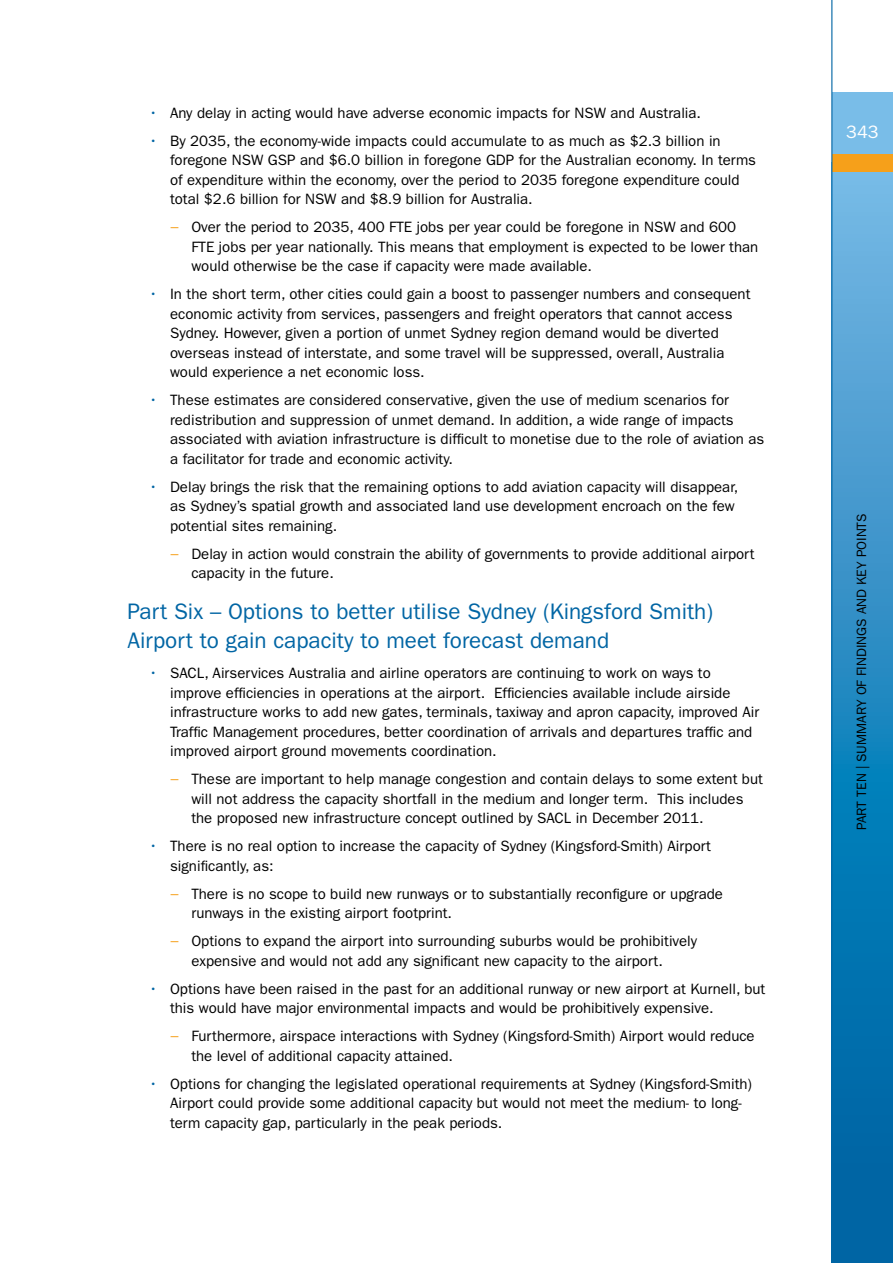
<style>
.page{position:relative;width:893px;height:1263px;background:#fff}
.page>*{position:absolute;margin:0;border:0;box-sizing:border-box;transform-origin:0 0}
.t1{font:22.5px/28.5px "Franklin Gothic";color:#0065a4}
.t2{font:18px "Franklin Gothic";color:#fff}
.t3{font:15px/19.5px "Franklin Gothic";color:#000}
.t4{font:13.5px "Franklin Gothic";color:#000}
.s1{color:#0065a4}
.s2{color:#f6a01a}
</style>
<div class="page">
<svg style="left:832px;top:164px;width:61px;height:1099px;background:#2788c0"></svg>
<div style="left:832px;top:92px;width:61px;height:72px;background:#79bde8"></div>
<div style="left:833px;top:154px;width:60px;height:18px;background:#f6a01a"></div>
<hr style="left:831px;top:0;width:1px;height:1263px;background:#0065a4">
<p class="t3" style="left:149px;top:103px;width:554px"><span class="s1">•</span> Any delay in acting would have adverse economic impacts for NSW and Australia.</p>
<p class="t3" style="left:170px;top:131px;width:587px;text-indent:-21px"><span class="s1">•</span> By 2035, the economy-wide impacts could accumulate to as much as $2.3 billion in foregone NSW GSP and $6.0 billion in foregone GDP for the Australian economy. In terms of expenditure within the economy, over the period to 2035 foregone expenditure could total $2.6 billion for NSW and $8.9 billion for Australia.</p>
<p class="t3" style="left:191px;top:217px;width:569px;text-indent:-21px"><span class="s2">−</span> Over the period to 2035, 400 FTE jobs per year could be foregone in NSW and 600<br>FTE jobs per year nationally. This means that employment is expected to be lower than would otherwise be the case if capacity were made available.</p>
<p class="t3" style="left:170px;top:284px;width:582px;text-indent:-21px"><span class="s1">•</span> In the short term, other cities could gain a boost to passenger numbers and consequent economic activity from services, passengers and freight operators that cannot access Sydney. However, given a portion of unmet Sydney region demand would be diverted overseas instead of interstate, and some travel will be suppressed, overall, Australia would experience a net economic loss.</p>
<p class="t3" style="left:170px;top:390px;width:596px;text-indent:-21px"><span class="s1">•</span> These estimates are considered conservative, given the use of medium scenarios for redistribution and suppression of unmet demand. In addition, a wide range of impacts associated with aviation infrastructure is difficult to monetise due to the role of aviation as a facilitator for trade and economic activity.</p>
<p class="t3" style="left:170px;top:477px;width:570px;text-indent:-21px"><span class="s1">•</span> Delay brings the risk that the remaining options to add aviation capacity will disappear, as Sydney’s spatial growth and associated land use development encroach on the few potential sites remaining.</p>
<p class="t3" style="left:191px;top:544px;width:565px;text-indent:-21px"><span class="s2">−</span> Delay in action would constrain the ability of governments to provide additional airport capacity in the future.</p>
<h2 class="t1" style="left:128px;top:598px;width:587px">Part Six – Options to better utilise Sydney (Kingsford Smith)<br>Airport to gain capacity to meet forecast demand</h2>
<p class="t3" style="left:170px;top:663px;width:591px;text-indent:-21px"><span class="s1">•</span> SACL, Airservices Australia and airline operators are continuing to work on ways to improve efficiencies in operations at the airport. Efficiencies available include airside infrastructure works to add new gates, terminals, taxiway and apron capacity, improved Air Traffic Management procedures, better coordination of arrivals and departures traffic and improved airport ground movements coordination.</p>
<p class="t3" style="left:191px;top:769px;width:573px;text-indent:-21px"><span class="s2">−</span> These are important to help manage congestion and contain delays to some extent but will not address the capacity shortfall in the medium and longer term. This includes the proposed new infrastructure concept outlined by SACL in December 2011.</p>
<p class="t3" style="left:170px;top:836px;width:542px;text-indent:-21px"><span class="s1">•</span> There is no real option to increase the capacity of Sydney (Kingsford-Smith) Airport significantly, as:</p>
<p class="t3" style="left:191px;top:884px;width:533px;text-indent:-21px"><span class="s2">−</span> There is no scope to build new runways or to substantially reconfigure or upgrade runways in the existing airport footprint.</p>
<p class="t3" style="left:191px;top:931px;width:507px;text-indent:-21px"><span class="s2">−</span> Options to expand the airport into surrounding suburbs would be prohibitively expensive and would not add any significant new capacity to the airport.</p>
<p class="t3" style="left:170px;top:979px;width:597px;text-indent:-21px"><span class="s1">•</span> Options have been raised in the past for an additional runway or new airport at Kurnell, but this would have major environmental impacts and would be prohibitively expensive.</p>
<p class="t3" style="left:191px;top:1026px;width:565px;text-indent:-21px"><span class="s2">−</span> Furthermore, airspace interactions with Sydney (Kingsford-Smith) Airport would reduce the level of additional capacity attained.</p>
<p class="t3" style="left:170px;top:1074px;width:584px;text-indent:-21px"><span class="s1">•</span> Options for changing the legislated operational requirements at Sydney (Kingsford-Smith)<br>Airport could provide some additional capacity but would not meet the medium- to long&shy;term capacity gap, particularly in the peak periods.</p>
<p class="t2" style="left:846px;top:122px;width:34px">343</p>
<p class="t4" style="left:854px;top:830px;width:318px;rotate:-90deg">PART TEN | SUMMARY OF FINDINGS AND KEY POINTS</p>
</div>
